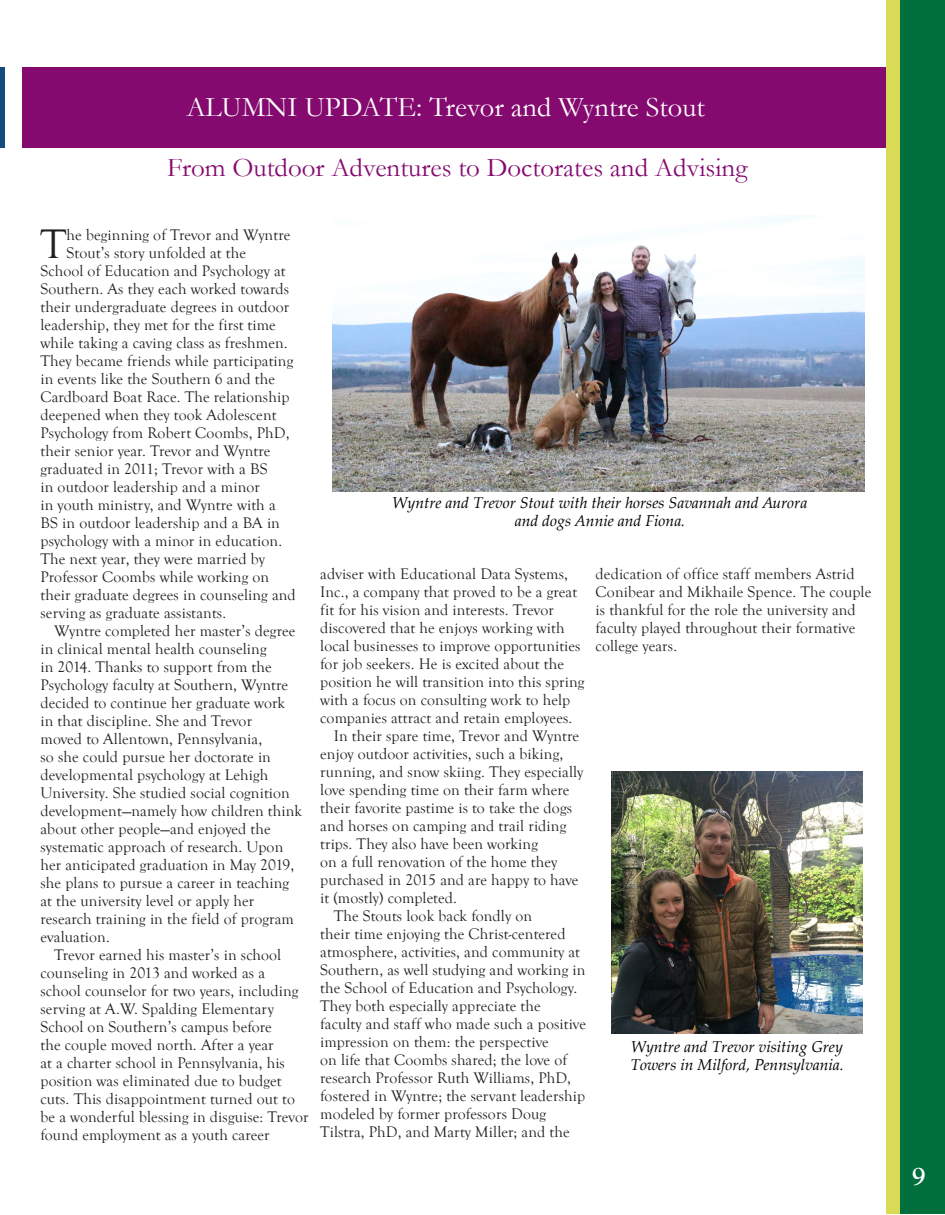
<style>
.page{position:relative;width:945px;height:1215px;background:#fff}
.page>*{position:absolute;margin:0;border:0;box-sizing:border-box;transform-origin:0 0}
.t1{font:42.45px "Goudy Old Style T";color:#231f20}
.t2{font:28.5px "Garamond";color:#fff}
.t3{font:27px "Garamond";color:#850a70}
.t4{font:700 27px "Goudy Old Style T";color:#fff}
.t5{font:15.75px/18px "Goudy Old Style T";letter-spacing:.01em;color:#231f20}
.t6{font:italic 15.75px/18px "Palatino Linotype";color:#000;text-align:center}
</style>
<div class="page">
<div style="left:886px;top:0;width:45px;height:1214px;background:#d9da55"></div>
<div style="left:900px;top:0;width:45px;height:1214px;background:#006f3c"></div>
<div style="left:22px;top:68px;width:864px;height:80px;background:#850a70"></div>
<img style="left:611px;top:771px;width:251px;height:263px">
<img style="left:332px;top:216px;width:532px;height:275px">
<div style="left:0;top:68px;width:5px;height:80px;background:#144a7c"></div>
<h2 class="t2" style="left:186px;top:88px;width:520px">ALUMNI UPDATE: Trevor and Wyntre Stout</h2>
<h3 class="t3" style="left:167px;top:149px;width:582px">From Outdoor Adventures to Doctorates and Advising</h3>
<h1 class="t1" style="left:40px;top:221px;width:27px">T</h1>
<p class="t5" style="left:67px;top:226px;width:225px">he beginning of Trevor and Wyntre</p>
<p class="t5" style="left:67px;top:244px;width:181px">Stout’s story unfolded at the</p>
<p class="t5" style="left:41px;top:262px;width:247px">School of Education and Psychology at</p>
<p class="t5" style="left:41px;top:280px;width:250px">Southern. As they each worked towards</p>
<p class="t5" style="left:41px;top:298px;width:250px">their undergraduate degrees in outdoor</p>
<p class="t5" style="left:41px;top:316px;width:237px">leadership, they met for the first time</p>
<p class="t5" style="left:41px;top:334px;width:249px">while taking a caving class as freshmen.</p>
<p class="t5" style="left:41px;top:352px;width:254px">They became friends while participating</p>
<p class="t5" style="left:41px;top:370px;width:236px">in events like the Southern 6 and the</p>
<p class="t5" style="left:41px;top:388px;width:250px">Cardboard Boat Race. The relationship</p>
<p class="t5" style="left:41px;top:406px;width:238px">deepened when they took Adolescent</p>
<p class="t5" style="left:41px;top:424px;width:251px">Psychology from Robert Coombs, PhD,</p>
<p class="t5" style="left:41px;top:442px;width:231px">their senior year. Trevor and Wyntre</p>
<p class="t5" style="left:41px;top:460px;width:229px">graduated in 2011; Trevor with a BS</p>
<p class="t5" style="left:41px;top:478px;width:221px">in outdoor leadership and a minor</p>
<p class="t5" style="left:41px;top:496px;width:237px">in youth ministry, and Wyntre with a</p>
<p class="t5" style="left:41px;top:514px;width:241px">BS in outdoor leadership and a BA in</p>
<p class="t5" style="left:41px;top:532px;width:243px">psychology with a minor in education.</p>
<p class="t5" style="left:41px;top:550px;width:226px">The next year, they were married by</p>
<p class="t5" style="left:41px;top:568px;width:230px">Professor Coombs while working on</p>
<p class="t5" style="left:41px;top:586px;width:257px">their graduate degrees in counseling and</p>
<p class="t5" style="left:41px;top:604px;width:187px">serving as graduate assistants.</p>
<p class="t5" style="left:54px;top:622px;width:243px">Wyntre completed her master’s degree</p>
<p class="t5" style="left:41px;top:640px;width:228px">in clinical mental health counseling</p>
<p class="t5" style="left:41px;top:658px;width:233px">in 2014. Thanks to support from the</p>
<p class="t5" style="left:41px;top:676px;width:249px">Psychology faculty at Southern, Wyntre</p>
<p class="t5" style="left:41px;top:694px;width:246px">decided to continue her graduate work</p>
<p class="t5" style="left:41px;top:712px;width:213px">in that discipline. She and Trevor</p>
<p class="t5" style="left:41px;top:730px;width:223px">moved to Allentown, Pennsylvania,</p>
<p class="t5" style="left:41px;top:748px;width:232px">so she could pursue her doctorate in</p>
<p class="t5" style="left:41px;top:766px;width:229px">developmental psychology at Lehigh</p>
<p class="t5" style="left:41px;top:784px;width:251px">University. She studied social cognition</p>
<p class="t5" style="left:41px;top:802px;width:263px">development—namely how children think</p>
<p class="t5" style="left:41px;top:820px;width:232px">about other people—and enjoyed the</p>
<p class="t5" style="left:41px;top:838px;width:244px">systematic approach of research. Upon</p>
<p class="t5" style="left:41px;top:856px;width:255px">her anticipated graduation in May 2019,</p>
<p class="t5" style="left:41px;top:874px;width:250px">she plans to pursue a career in teaching</p>
<p class="t5" style="left:41px;top:892px;width:215px">at the university level or apply her</p>
<p class="t5" style="left:41px;top:910px;width:255px">research training in the field of program</p>
<p class="t5" style="left:41px;top:928px;width:71px">evaluation.</p>
<p class="t5" style="left:54px;top:946px;width:229px">Trevor earned his master’s in school</p>
<p class="t5" style="left:41px;top:964px;width:226px">counseling in 2013 and worked as a</p>
<p class="t5" style="left:41px;top:982px;width:260px">school counselor for two years, including</p>
<p class="t5" style="left:41px;top:1000px;width:235px">serving at A.W. Spalding Elementary</p>
<p class="t5" style="left:41px;top:1018px;width:233px">School on Southern’s campus before</p>
<p class="t5" style="left:41px;top:1036px;width:235px">the couple moved north. After a year</p>
<p class="t5" style="left:41px;top:1054px;width:246px">at a charter school in Pennsylvania, his</p>
<p class="t5" style="left:41px;top:1072px;width:243px">position was eliminated due to budget</p>
<p class="t5" style="left:41px;top:1090px;width:256px">cuts. This disappointment turned out to</p>
<p class="t5" style="left:41px;top:1108px;width:270px">be a wonderful blessing in disguise: Trevor</p>
<p class="t5" style="left:41px;top:1126px;width:231px">found employment as a youth career</p>
<p class="t6" style="left:393px;top:493px;width:416px">Wyntre and Trevor Stout with their horses Savannah and Aurora and dogs Annie and Fiona.</p>
<p class="t5" style="left:320px;top:565px;width:249px">adviser with Educational Data Systems,</p>
<p class="t5" style="left:320px;top:583px;width:258px">Inc., a company that proved to be a great</p>
<p class="t5" style="left:320px;top:601px;width:235px">fit for his vision and interests. Trevor</p>
<p class="t5" style="left:320px;top:619px;width:246px">discovered that he enjoys working with</p>
<p class="t5" style="left:320px;top:637px;width:262px">local businesses to improve opportunities</p>
<p class="t5" style="left:320px;top:655px;width:245px">for job seekers. He is excited about the</p>
<p class="t5" style="left:320px;top:673px;width:266px">position he will transition into this spring</p>
<p class="t5" style="left:320px;top:691px;width:252px">with a focus on consulting work to help</p>
<p class="t5" style="left:320px;top:709px;width:254px">companies attract and retain employees.</p>
<p class="t5" style="left:334px;top:727px;width:247px">In their spare time, Trevor and Wyntre</p>
<p class="t5" style="left:320px;top:745px;width:245px">enjoy outdoor activities, such a biking,</p>
<p class="t5" style="left:320px;top:763px;width:265px">running, and snow skiing. They especially</p>
<p class="t5" style="left:320px;top:781px;width:251px">love spending time on their farm where</p>
<p class="t5" style="left:320px;top:799px;width:253px">their favorite pastime is to take the dogs</p>
<p class="t5" style="left:320px;top:817px;width:248px">and horses on camping and trail riding</p>
<p class="t5" style="left:320px;top:835px;width:219px">trips. They also have been working</p>
<p class="t5" style="left:320px;top:853px;width:239px">on a full renovation of the home they</p>
<p class="t5" style="left:320px;top:871px;width:260px">purchased in 2015 and are happy to have</p>
<p class="t5" style="left:320px;top:889px;width:138px">it (mostly) completed.</p>
<p class="t5" style="left:334px;top:907px;width:200px">The Stouts look back fondly on</p>
<p class="t5" style="left:320px;top:925px;width:247px">their time enjoying the Christ-centered</p>
<p class="t5" style="left:320px;top:943px;width:261px">atmosphere, activities, and community at</p>
<p class="t5" style="left:320px;top:961px;width:267px">Southern, as well studying and working in</p>
<p class="t5" style="left:320px;top:979px;width:259px">the School of Education and Psychology.</p>
<p class="t5" style="left:320px;top:997px;width:222px">They both especially appreciate the</p>
<p class="t5" style="left:320px;top:1015px;width:267px">faculty and staff who made such a positive</p>
<p class="t5" style="left:320px;top:1033px;width:230px">impression on them: the perspective</p>
<p class="t5" style="left:320px;top:1051px;width:248px">on life that Coombs shared; the love of</p>
<p class="t5" style="left:320px;top:1069px;width:252px">research Professor Ruth Williams, PhD,</p>
<p class="t5" style="left:320px;top:1087px;width:266px">fostered in Wyntre; the servant leadership</p>
<p class="t5" style="left:320px;top:1105px;width:227px">modeled by former professors Doug</p>
<p class="t5" style="left:320px;top:1123px;width:251px">Tilstra, PhD, and Marty Miller; and the</p>
<p class="t5" style="left:596px;top:566px;width:277px">dedication of office staff members Astrid Conibear and Mikhaile Spence. The couple is thankful for the role the university and faculty played throughout their formative college years.</p>
<p class="t6" style="left:630px;top:1037px;width:215px;text-align:left">Wyntre and Trevor visiting Grey<br>Towers in Milford, Pennsylvania.</p>
<h3 class="t4" style="left:912px;top:1161px;width:15px">9</h3>
</div>
